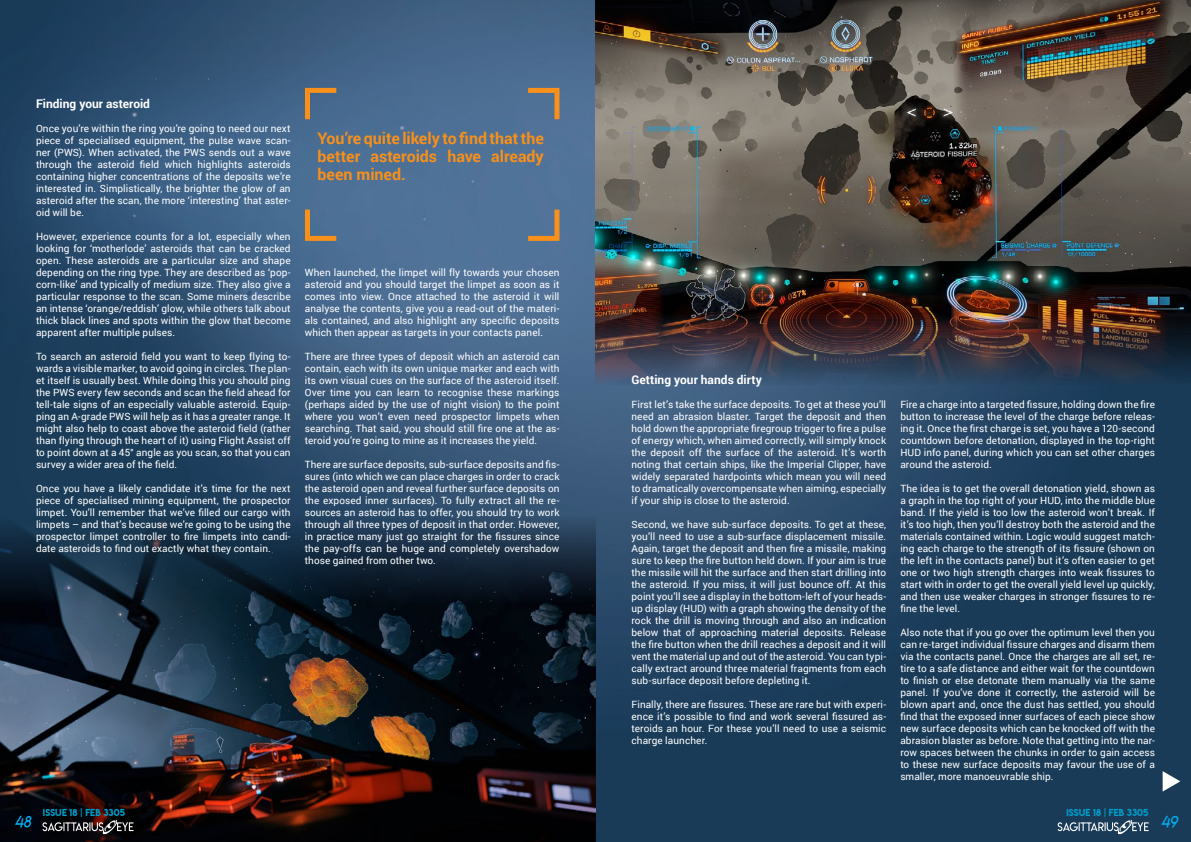
<style>
.page{position:relative;width:1191px;height:842px;background:#fff}
.page>*{position:absolute;margin:0;border:0;box-sizing:border-box;transform-origin:0 0}
.SAGi_pullquote_2{font:700 16px/18px "Roboto";color:#f8901a;text-align:justify}
.t1{font:16px "Lemon Milklightitalic";color:#00aeef}
.SAGi_header_h2_rever{font:700 12px "Roboto";color:#fff}
.SAGi_main_body_rever{font:10px/12px "Roboto";letter-spacing:.005em;color:#fff;text-align:justify}
.t2{font:9px "Lemon Milk";letter-spacing:.01em;color:#009eca}
</style>
<div class="page">
<img style="left:0;top:0;width:1191px;height:842px">
<img style="left:0;top:517px;width:595px;height:325px">
<img style="left:595px;top:0;width:596px;height:384px">
<svg style="left:302px;top:85px;width:39px;height:39px;background:#676f77"></svg>
<svg style="left:523px;top:85px;width:39px;height:39px;background:#6f767f"></svg>
<svg style="left:523px;top:205px;width:39px;height:38px"></svg>
<svg style="left:302px;top:205px;width:39px;height:38px"></svg>
<svg style="left:1162px;top:771px;width:18px;height:20px"></svg>
<svg style="left:1109px;top:812px;width:32px;height:23px"></svg>
<svg style="left:1057px;top:822px;width:91px;height:9px"></svg>
<svg style="left:94px;top:812px;width:32px;height:23px"></svg>
<svg style="left:42px;top:822px;width:91px;height:9px"></svg>
<p class="SAGi_header_h2_rever" style="left:36px;top:95px;width:116px">Finding your asteroid</p>
<p class="SAGi_main_body_rever" style="left:36px;top:122px;width:256px">Once you’re within the ring you’re going to need our next piece of specialised equipment, the pulse wave scan&shy;ner (PWS). When activated, the PWS sends out a wave through the asteroid field which highlights asteroids containing higher concentrations of the deposits we’re interested in. Simplistically, the brighter the glow of an asteroid after the scan, the more ‘interesting’ that aster&shy;oid will be.</p>
<p class="SAGi_main_body_rever" style="left:36px;top:230px;width:256px">However, experience counts for a lot, especially when looking for ‘motherlode’ asteroids that can be cracked open. These asteroids are a particular size and shape depending on the ring type. They are described as ‘pop&shy;corn-like’ and typically of medium size. They also give a particular response to the scan. Some miners describe an intense ‘orange/reddish’ glow, while others talk about thick black lines and spots within the glow that become apparent after multiple pulses.</p>
<p class="SAGi_main_body_rever" style="left:36px;top:350px;width:256px">To search an asteroid field you want to keep flying to&shy;wards a visible marker, to avoid going in circles. The plan&shy;et itself is usually best. While doing this you should ping the PWS every few seconds and scan the field ahead for tell-tale signs of an especially valuable asteroid. Equip&shy;ping an A-grade PWS will help as it has a greater range. It might also help to coast above the asteroid field (rather than flying through the heart of it) using Flight Assist off to point down at a 45° angle as you scan, so that you can survey a wider area of the field.</p>
<p class="SAGi_main_body_rever" style="left:36px;top:482px;width:256px">Once you have a likely candidate it’s time for the next piece of specialised mining equipment, the prospector limpet. You’ll remember that we’ve filled our cargo with limpets – and that’s because we’re going to be using the prospector limpet controller to fire limpets into candi&shy;date asteroids to find out exactly what they contain.</p>
<p class="SAGi_pullquote_2" style="left:317px;top:129px;width:228px">You’re quite likely to find that the better asteroids have already been mined.</p>
<p class="SAGi_main_body_rever" style="left:305px;top:266px;width:256px">When launched, the limpet will fly towards your chosen asteroid and you should target the limpet as soon as it comes into view. Once attached to the asteroid it will analyse the contents, give you a read-out of the materi&shy;als contained, and also highlight any specific deposits which then appear as targets in your contacts panel.</p>
<p class="SAGi_main_body_rever" style="left:305px;top:350px;width:256px">There are three types of deposit which an asteroid can contain, each with its own unique marker and each with its own visual cues on the surface of the asteroid itself.<br>Over time you can learn to recognise these markings (perhaps aided by the use of night vision) to the point where you won’t even need prospector limpets when searching. That said, you should still fire one at the as&shy;teroid you’re going to mine as it increases the yield.</p>
<p class="SAGi_main_body_rever" style="left:305px;top:458px;width:256px">There are surface deposits, sub-surface deposits and fis&shy;sures (into which we can place charges in order to crack the asteroid open and reveal further surface deposits on the exposed inner surfaces). To fully extract all the re&shy;sources an asteroid has to offer, you should try to work through all three types of deposit in that order. However, in practice many just go straight for the fissures since the pay-offs can be huge and completely overshadow those gained from other two.</p>
<p class="SAGi_header_h2_rever" style="left:631px;top:371px;width:132px">Getting your hands dirty</p>
<p class="SAGi_main_body_rever" style="left:631px;top:398px;width:256px">First let’s take the surface deposits. To get at these you’ll need an abrasion blaster. Target the deposit and then hold down the appropriate firegroup trigger to fire a pulse of energy which, when aimed correctly, will simply knock the deposit off the surface of the asteroid. It’s worth noting that certain ships, like the Imperial Clipper, have widely separated hardpoints which mean you will need to dramatically overcompensate when aiming, especially if your ship is close to the asteroid.</p>
<p class="SAGi_main_body_rever" style="left:631px;top:518px;width:256px">Second, we have sub-surface deposits. To get at these, you’ll need to use a sub-surface displacement missile.<br>Again, target the deposit and then fire a missile, making sure to keep the fire button held down. If your aim is true the missile will hit the surface and then start drilling into the asteroid. If you miss, it will just bounce off. At this point you’ll see a display in the bottom-left of your heads&shy;up display (HUD) with a graph showing the density of the rock the drill is moving through and also an indication below that of approaching material deposits. Release the fire button when the drill reaches a deposit and it will vent the material up and out of the asteroid. You can typi&shy;cally extract around three material fragments from each sub-surface deposit before depleting it.</p>
<p class="SAGi_main_body_rever" style="left:631px;top:698px;width:256px">Finally, there are fissures. These are rare but with experi&shy;ence it’s possible to find and work several fissured as&shy;teroids an hour. For these you’ll need to use a seismic charge launcher.</p>
<p class="SAGi_main_body_rever" style="left:900px;top:398px;width:256px">Fire a charge into a targeted fissure, holding down the fire button to increase the level of the charge before releas&shy;ing it. Once the first charge is set, you have a 120-second countdown before detonation, displayed in the top-right HUD info panel, during which you can set other charges around the asteroid.</p>
<p class="SAGi_main_body_rever" style="left:900px;top:482px;width:256px">The idea is to get the overall detonation yield, shown as a graph in the top right of your HUD, into the middle blue band. If the yield is too low the asteroid won’t break. If it’s too high, then you’ll destroy both the asteroid and the materials contained within. Logic would suggest match&shy;ing each charge to the strength of its fissure (shown on the left in the contacts panel) but it’s often easier to get one or two high strength charges into weak fissures to start with in order to get the overall yield level up quickly, and then use weaker charges in stronger fissures to re&shy;fine the level.</p>
<p class="SAGi_main_body_rever" style="left:900px;top:626px;width:256px">Also note that if you go over the optimum level then you can re-target individual fissure charges and disarm them via the contacts panel. Once the charges are all set, re&shy;tire to a safe distance and either wait for the countdown to finish or else detonate them manually via the same panel. If you’ve done it correctly, the asteroid will be blown apart and, once the dust has settled, you should find that the exposed inner surfaces of each piece show new surface deposits which can be knocked off with the abrasion blaster as before. Note that getting into the nar&shy;row spaces between the chunks in order to gain access to these new surface deposits may favour the use of a smaller, more manoeuvrable ship.</p>
<p class="t2" style="left:43px;top:806px;width:84px">ISSUE 18 | FEB 3305</p>
<p class="t2" style="left:1066px;top:806px;width:84px">ISSUE 18 | FEB 3305</p>
<h1 class="t1" style="left:14px;top:812px;width:18px">48</h1>
<h1 class="t1" style="left:1160px;top:812px;width:18px">49</h1>
</div>
